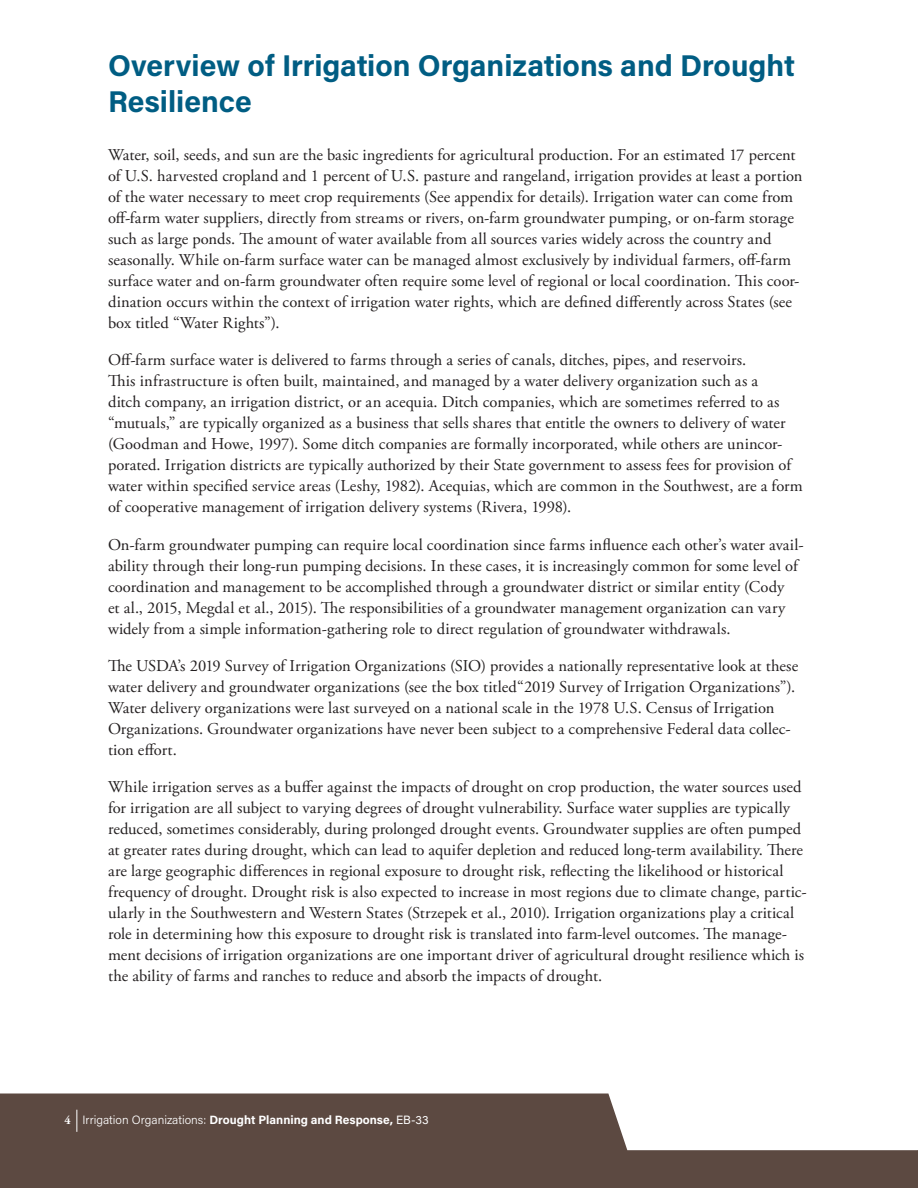
<style>
.page{position:relative;width:918px;height:1188px;background:#fff}
.page>*{position:absolute;margin:0;border:0;box-sizing:border-box;transform-origin:0 0}
.H1-_no_break{font:700 30px/36px "Acumin Pro";color:#005d83}
.P_-_Body_Text_copy{font:16.5px/21px "Adobe Garamond Pro";letter-spacing:.005em;color:#231f20}
.t1{font:700 12px "Acumin Pro";color:#fff}
.s1{font-family:"Adobe Garamond Pro"}
.s2{font-weight:300}
.s3{font-weight:400}
</style>
<div class="page">
<svg style="left:0;top:1094px;width:918px;height:94px;fill:#5c4941"></svg>
<svg style="left:76px;top:1110px;width:1px;height:22px"></svg>
<p class="H1-_no_break" style="left:108px;top:46px;width:688px">Overview of Irrigation Organizations and Drought<br>Resilience</p>
<p class="P_-_Body_Text_copy" style="left:108px;top:145px;width:696px">Water, soil, seeds, and sun are the basic ingredients for agricultural production. For an estimated 17 percent of U.S. harvested cropland and 1 percent of U.S. pasture and rangeland, irrigation provides at least a portion of the water necessary to meet crop requirements (See appendix for details). Irrigation water can come from off-farm water suppliers, directly from streams or rivers, on-farm groundwater pumping, or on-farm storage such as large ponds. The amount of water available from all sources varies widely across the country and seasonally. While on-farm surface water can be managed almost exclusively by individual farmers, off-farm surface water and on-farm groundwater often require some level of regional or local coordination. This coor&shy;dination occurs within the context of irrigation water rights, which are defined differently across States (see box titled “Water Rights”).</p>
<p class="P_-_Body_Text_copy" style="left:108px;top:350px;width:696px">Off-farm surface water is delivered to farms through a series of canals, ditches, pipes, and reservoirs.<br>This infrastructure is often built, maintained, and managed by a water delivery organization such as a<br>ditch company, an irrigation district, or an acequia. Ditch companies, which are sometimes referred to as “mutuals,” are typically organized as a business that sells shares that entitle the owners to delivery of water (Goodman and Howe, 1997). Some ditch companies are formally incorporated, while others are unincor&shy;porated. Irrigation districts are typically authorized by their State government to assess fees for provision of water within specified service areas (Leshy, 1982). Acequias, which are common in the Southwest, are a form of cooperative management of irrigation delivery systems (Rivera, 1998).</p>
<p class="P_-_Body_Text_copy" style="left:108px;top:534px;width:697px">On-farm groundwater pumping can require local coordination since farms influence each other’s water avail&shy;ability through their long-run pumping decisions. In these cases, it is increasingly common for some level of coordination and management to be accomplished through a groundwater district or similar entity (Cody<br>et al., 2015, Megdal et al., 2015). The responsibilities of a groundwater management organization can vary widely from a simple information-gathering role to direct regulation of groundwater withdrawals.</p>
<p class="P_-_Body_Text_copy" style="left:108px;top:656px;width:692px">The USDA’s 2019 Survey of Irrigation Organizations (SIO) provides a nationally representative look at these water delivery and groundwater organizations (see the box titled“2019 Survey of Irrigation Organizations”).<br>Water delivery organizations were last surveyed on a national scale in the 1978 U.S. Census of Irrigation Organizations. Groundwater organizations have never been subject to a comprehensive Federal data collec&shy;tion effort.</p>
<p class="P_-_Body_Text_copy" style="left:108px;top:777px;width:700px">While irrigation serves as a buffer against the impacts of drought on crop production, the water sources used for irrigation are all subject to varying degrees of drought vulnerability. Surface water supplies are typically reduced, sometimes considerably, during prolonged drought events. Groundwater supplies are often pumped at greater rates during drought, which can lead to aquifer depletion and reduced long-term availability. There are large geographic differences in regional exposure to drought risk, reflecting the likelihood or historical frequency of drought. Drought risk is also expected to increase in most regions due to climate change, partic&shy;ularly in the Southwestern and Western States (Strzepek et al., 2010). Irrigation organizations play a critical role in determining how this exposure to drought risk is translated into farm-level outcomes. The manage&shy;ment decisions of irrigation organizations are one important driver of agricultural drought resilience which is the ability of farms and ranches to reduce and absorb the impacts of drought.</p>
<p class="t1" style="left:65px;top:1112px;width:366px"><span class="s1">4</span> <span class="s2">Irrigation Organizations:</span> Drought Planning and Response, <span class="s3">EB-33</span></p>
</div>
